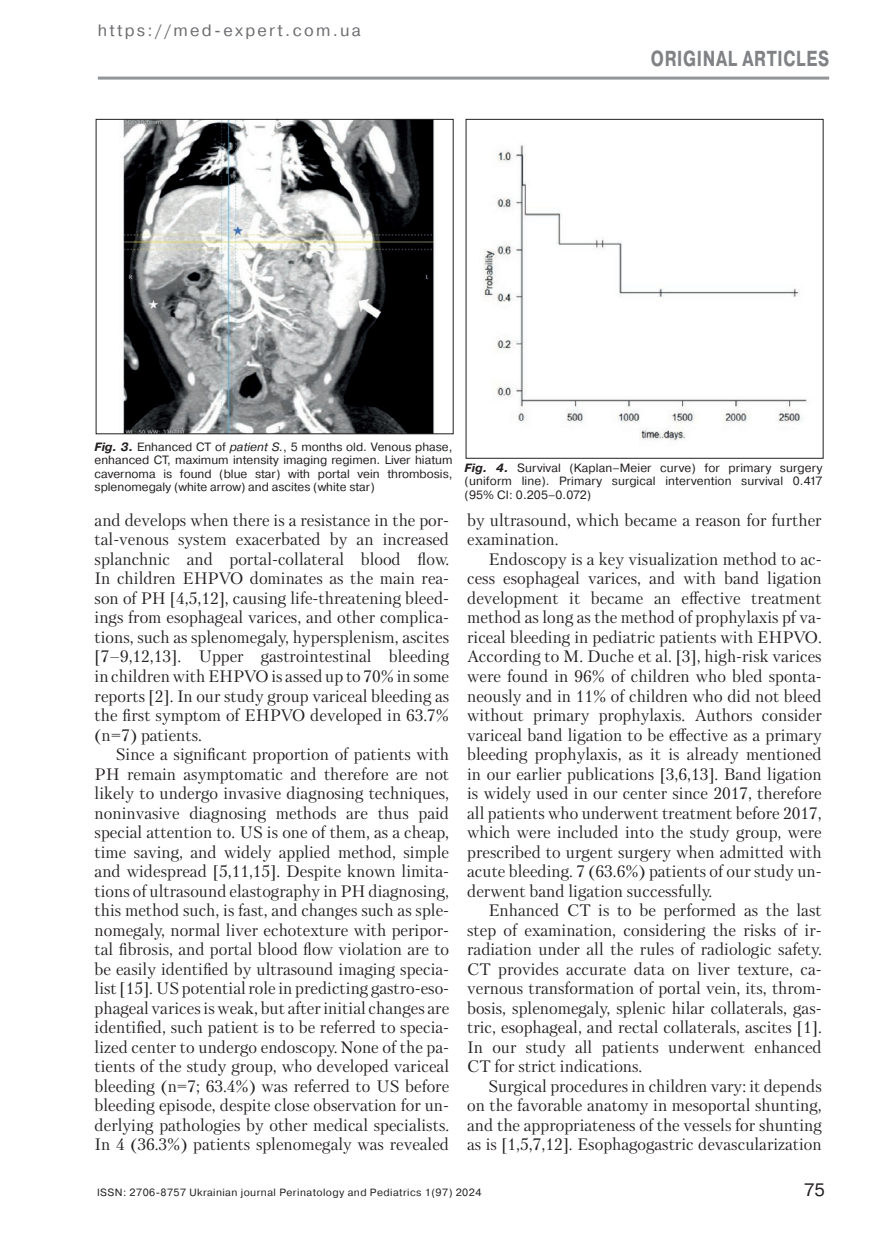
<style>
.page{position:relative;width:893px;height:1234px;background:#fff}
.page>*{position:absolute;margin:0;border:0;box-sizing:border-box;transform-origin:0 0}
.t1{font:700 21.75px "Pragmatica";letter-spacing:.04em;color:#808285;scale:.76 1}
.t2{font:18px "Pragmatica C";color:#231f20}
.ТЕКСТ{font:16.5px/19.5px "Petersburg";color:#231f20;text-align:justify}
.t3{font:16.5px "Pragmatica C";letter-spacing:.14em;color:#6c6d70}
.Tabl-Shapka{font:12px/13.5px "Pragmatica";color:#231f20;text-align:justify}
.t4{font:10.5px "Pragmatica C";letter-spacing:.04em;color:#231f20}
.s1{font-weight:700;font-style:italic}
.s2{font-style:italic}
</style>
<div class="page">
<hr style="left:98px;top:77px;width:731px;height:3px;background:#939598">
<img style="left:123px;top:121px;width:312px;height:311px">
<div style="left:96px;top:119px;width:357px;height:315px;border:1px solid #231f20"></div>
<img style="left:483px;top:145px;width:324px;height:296px">
<p class="t3" style="left:98px;top:21px;width:265px">https://med-expert.com.ua</p>
<h1 class="t1" style="left:651px;top:45px;width:236px">ORIGINAL ARTICLES</h1>
<p class="Tabl-Shapka" style="left:95px;top:440px;width:359px"><span class="s1">Fig. 3.</span> Enhanced CT of <span class="s2">patient S.</span>, 5 months old. Venous phase, enhanced CT, maximum intensity imaging regimen. Liver hiatum cavernoma is found (blue star) with portal vein thrombosis, splenomegaly (white arrow) and ascites (white star)</p>
<p class="ТЕКСТ" style="left:95px;top:510px;width:356px">and develops when there is a resistance in the por&shy;tal-venous system exacerbated by an increased splanchnic and portal-collateral blood flow.<br>In children EHPVO dominates as the main rea&shy;son of PH [4,5,12], causing life-threatening bleed&shy;ings from esophageal varices, and other complica&shy;tions, such as splenomegaly, hypersplenism, ascites [7–9,12,13]. Upper gastrointestinal bleeding in children with EHPVO is assed up to 70% in some reports [2]. In our study group variceal bleeding as the first symptom of EHPVO developed in 63.7% (n=7) patients.</p>
<p class="ТЕКСТ" style="left:95px;top:744px;width:356px;text-indent:21px">Since a significant proportion of patients with PH remain asymptomatic and therefore are not likely to undergo invasive diagnosing techniques, noninvasive diagnosing methods are thus paid special attention to. US is one of them, as a cheap, time saving, and widely applied method, simple and widespread [5,11,15]. Despite known limita&shy;tions of ultrasound elastography in PH diagnosing, this method such, is fast, and changes such as sple&shy;nomegaly, normal liver echotexture with peripor&shy;tal fibrosis, and portal blood flow violation are to be easily identified by ultrasound imaging specia&shy;list [15]. US potential role in predicting gastro-eso&shy;phageal varices is weak, but after initial changes are identified, such patient is to be referred to specia&shy;lized center to undergo endoscopy. None of the pa&shy;tients of the study group, who developed variceal bleeding (n=7; 63.4%) was referred to US before bleeding episode, despite close observation for un&shy;derlying pathologies by other medical specialists.<br>In 4 (36.3%) patients splenomegaly was revealed</p>
<p class="Tabl-Shapka" style="left:465px;top:461px;width:359px"><span class="s1">Fig. 4.</span> Survival (Kaplan–Meier curve) for primary surgery (uniform line). Primary surgical intervention survival 0.417 (95% CI: 0.205–0.072)</p>
<p class="ТЕКСТ" style="left:467px;top:510px;width:356px">by ultrasound, which became a reason for further examination.</p>
<p class="ТЕКСТ" style="left:467px;top:549px;width:356px;text-indent:21px">Endoscopy is a key visualization method to ac&shy;cess esophageal varices, and with band ligation development it became an effective treatment method as long as the method of prophylaxis pf va&shy;riceal bleeding in pediatric patients with EHPVO.<br>According to M. Duche et al. [3], high-risk varices were found in 96% of children who bled sponta&shy;neously and in 11% of children who did not bleed without primary prophylaxis. Authors consider variceal band ligation to be effective as a primary bleeding prophylaxis, as it is already mentioned in our earlier publications [3,6,13]. Band ligation is widely used in our center since 2017, therefore all patients who underwent treatment before 2017, which were included into the study group, were prescribed to urgent surgery when admitted with acute bleeding. 7 (63.6%) patients of our study un&shy;derwent band ligation successfully.</p>
<p class="ТЕКСТ" style="left:467px;top:900px;width:356px;text-indent:21px">Enhanced CT is to be performed as the last step of examination, considering the risks of ir&shy;radiation under all the rules of radiologic safety.<br>CT provides accurate data on liver texture, ca&shy;vernous transformation of portal vein, its, throm&shy;bosis, splenomegaly, splenic hilar collaterals, gas&shy;tric, esophageal, and rectal collaterals, ascites [1].<br>In our study all patients underwent enhanced CT for strict indications.</p>
<p class="ТЕКСТ" style="left:467px;top:1075px;width:356px;text-indent:21px">Surgical procedures in children vary: it depends on the favorable anatomy in mesoportal shunting, and the appropriateness of the vessels for shunting as is [1,5,7,12]. Esophagogastric devascularization</p>
<p class="t4" style="left:97px;top:1185px;width:386px">ISSN: 2706-8757 Ukrainian journal Perinatology and Pediatrics 1(97) 2024</p>
<p class="t2" style="left:804px;top:1178px;width:22px">75</p>
</div>
